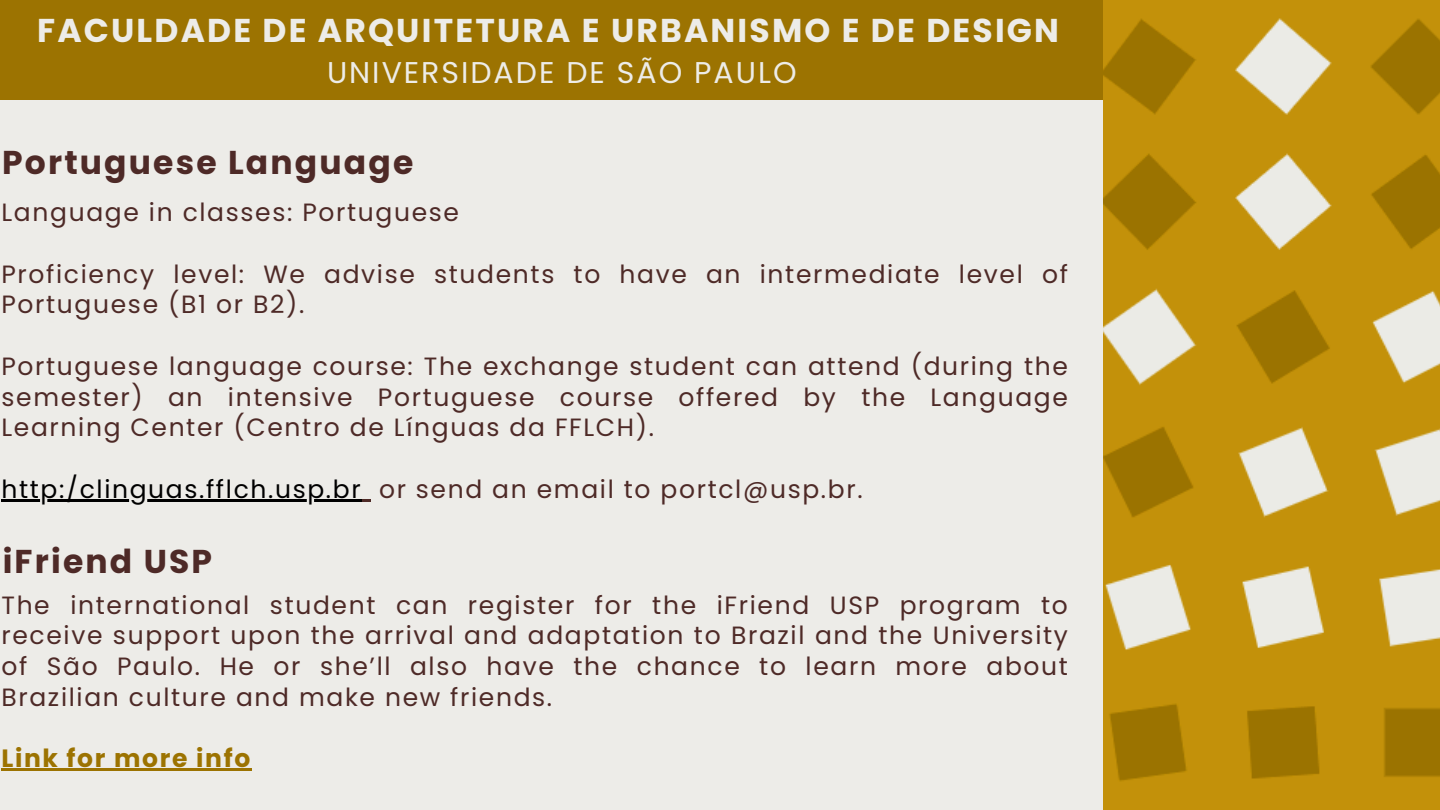
<style>
.page{position:relative;width:1440px;height:810px;background:#edece8}
.page>*{position:absolute;margin:0;border:0;box-sizing:border-box;transform-origin:0 0}
.t1{font:700 33px "Poppins";letter-spacing:.065em;color:#edece8}
.t2{font:700 33px "Poppins";letter-spacing:.065em;color:#4e2a27}
.t3{font:30px "Poppins";letter-spacing:.065em;color:#edece8}
.t4{font:25px/30.8px "Poppins";letter-spacing:.065em;color:#4e2a27;text-align:justify}
.t5{font:25px "Poppins";letter-spacing:.065em;color:#000}
.t6{font:700 25px "Poppins";letter-spacing:.065em;color:#9c7301}
</style>
<div class="page">
<hr style="left:2px;top:499px;width:360px;height:3px;background:#000">
<svg style="left:362px;top:499px;width:9px;height:3px"></svg>
<hr style="left:2px;top:769px;width:250px;height:2px;background:#9c7301">
<div style="left:0;top:0;width:1440px;height:100px;background:#9c7301"></div>
<img style="left:1104px;top:0;width:336px;height:810px">
<h4 class="t1" style="left:37px;top:7px;width:1023px">FACULDADE DE ARQUITETURA E URBANISMO E DE DESIGN</h4>
<p class="t3" style="left:327px;top:52px;width:471px">UNIVERSIDADE DE SÃO PAULO</p>
<p class="t2" style="left:2px;top:139px;width:413px">Portuguese Language</p>
<p class="t4" style="left:2px;top:197px;width:459px">Language in classes: Portuguese</p>
<h1 class="t4" style="left:2px;top:258px;width:1068px">Proficiency level: We advise students to have an intermediate level of<br>Portuguese (B1 or B2).</h1>
<h2 class="t4" style="left:2px;top:351px;width:1068px">Portuguese language course: The exchange student can attend (during the semester) an intensive Portuguese course offered by the Language Learning Center (Centro de Línguas da FFLCH).</h2>
<h3 class="t5" style="left:2px;top:472px;width:361px">http:/clinguas.fflch.usp.br</h3>
<p class="t4" style="left:379px;top:474px;width:485px">or send an email to portcl@usp.br.</p>
<h3 class="t2" style="left:3px;top:538px;width:211px">iFriend USP</h3>
<p class="t4" style="left:2px;top:589px;width:1068px">The international student can register for the iFriend USP program to receive support upon the arrival and adaptation to Brazil and the University of São Paulo. He or she’ll also have the chance to learn more about Brazilian culture and make new friends.</p>
<p class="t6" style="left:2px;top:741px;width:250px">Link for more info</p>
</div>
